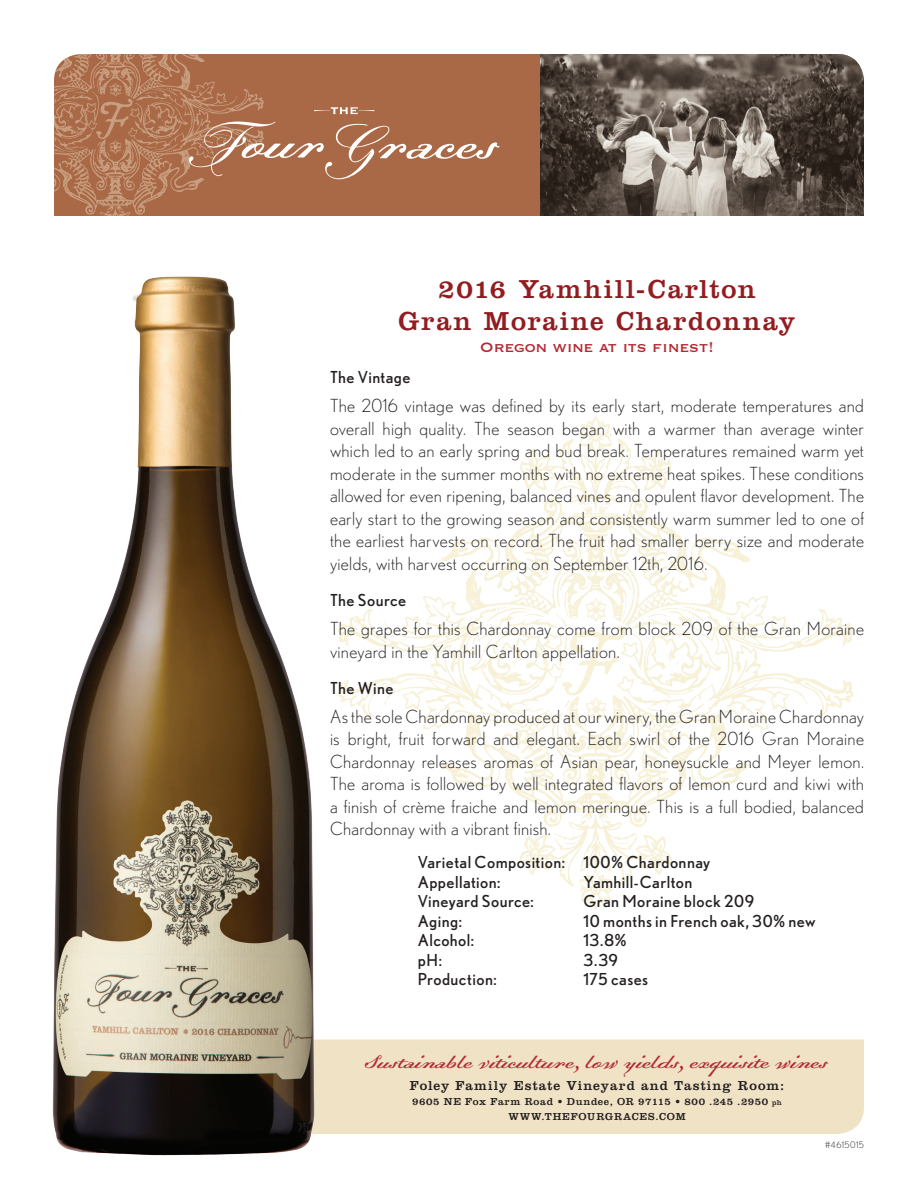
<style>
.page{position:relative;width:918px;height:1188px;background:#fff}
.page>*{position:absolute;margin:0;border:0;box-sizing:border-box;transform-origin:0 0}
.t1{font:27px/32.4px "Clarendon";letter-spacing:.07em;color:#911d21;text-align:center}
.t2{font:21px "Dalliance Script";color:#b32a33}
.t3{font:300 18px/22.5px "Nobel";letter-spacing:.02em;color:#231f20;text-align:justify}
.t4{font:18px "Copperplate Thirty One BC";letter-spacing:-.02em;color:#b32a33}
.t5{font:16.5px/19.5px "Nobel";letter-spacing:.025em;color:#231f20}
.t6{font:13.5px "Clarendon";letter-spacing:.075em;color:#231f20}
.t7{font:10.5px/15px "Clarendon";letter-spacing:.065em;color:#231f20;text-align:center}
.t8{font:300 9px "Nobel";letter-spacing:.055em;color:#231f20}
.s1{font-size:7.5px}
</style>
<div class="page">
<svg style="left:338px;top:416px;width:515px;height:493px"></svg>
<svg style="left:507px;top:598px;width:141px;height:124px"></svg>
<div style="left:323px;top:1040px;width:541px;height:94px;background:#efe2c5"></div>
<img style="left:580px;top:54px;width:284px;height:162px">
<svg style="left:500px;top:54px;width:80px;height:162px;background:#76503c"></svg>
<img style="left:52px;top:276px;width:271px;height:880px">
<svg style="left:54px;top:54px;width:446px;height:162px;background:#af7353"></svg>
<h1 class="t1" style="left:399px;top:272px;width:398px">2016 Yamhill-Carlton<br>Gran Moraine Chardonnay</h1>
<p class="t4" style="left:480px;top:338px;width:236px">Oregon wine at its finest!</p>
<p class="t5" style="left:330px;top:367px;width:82px">The Vintage</p>
<p class="t3" style="left:330px;top:395px;width:536px">The 2016 vintage was defined by its early start, moderate temperatures and overall high quality. The season began with a warmer than average winter which led to an early spring and bud break. Temperatures remained warm yet moderate in the summer months with no extreme heat spikes. These conditions allowed for even ripening, balanced vines and opulent flavor development. The early start to the growing season and consistently warm summer led to one of the earliest harvests on record. The fruit had smaller berry size and moderate yields, with harvest occurring on September 12th, 2016.</p>
<p class="t5" style="left:330px;top:590px;width:78px">The Source</p>
<p class="t3" style="left:330px;top:617px;width:536px">The grapes for this Chardonnay come from block 209 of the Gran Moraine vineyard in the Yamhill Carlton appellation.</p>
<p class="t5" style="left:330px;top:678px;width:65px">The Wine</p>
<p class="t3" style="left:330px;top:705px;width:536px">As the sole Chardonnay produced at our winery, the Gran Moraine Chardonnay is bright, fruit forward and elegant. Each swirl of the 2016 Gran Moraine Chardonnay releases aromas of Asian pear, honeysuckle and Meyer lemon.<br>The aroma is followed by well integrated flavors of lemon curd and kiwi with a finish of crème fraiche and lemon meringue. This is a full bodied, balanced Chardonnay with a vibrant finish.</p>
<p class="t5" style="left:418px;top:853px;width:294px">Varietal Composition: 100% Chardonnay<br>Appellation:</p>
<p class="t5" style="left:583px;top:872px;width:110px">Yamhill-Carlton</p>
<p class="t5" style="left:418px;top:892px;width:118px">Vineyard Source:</p>
<p class="t5" style="left:583px;top:892px;width:172px">Gran Moraine block 209</p>
<p class="t5" style="left:418px;top:911px;width:46px">Aging:</p>
<p class="t5" style="left:583px;top:911px;width:234px">10 months in French oak, 30% new</p>
<p class="t5" style="left:418px;top:931px;width:58px">Alcohol:</p>
<p class="t5" style="left:584px;top:931px;width:45px">13.8%</p>
<p class="t5" style="left:418px;top:950px;width:26px">pH:</p>
<p class="t5" style="left:584px;top:950px;width:36px">3.39</p>
<p class="t5" style="left:418px;top:970px;width:80px">Production:</p>
<p class="t5" style="left:584px;top:970px;width:66px">175 cases</p>
<p class="t2" style="left:365px;top:1048px;width:465px">Sustainable viticulture, low yields, exquisite wines</p>
<p class="t6" style="left:410px;top:1078px;width:376px">Foley Family Estate Vineyard and Tasting Room:</p>
<p class="t7" style="left:412px;top:1094px;width:371px">9605 NE Fox Farm Road • Dundee, OR 97115 • 800 .245 .2950 <span class="s1">ph<br></span>WWW.THEFOURGRACES.COM</p>
<p class="t8" style="left:825px;top:1140px;width:40px">#4615015</p>
</div>
